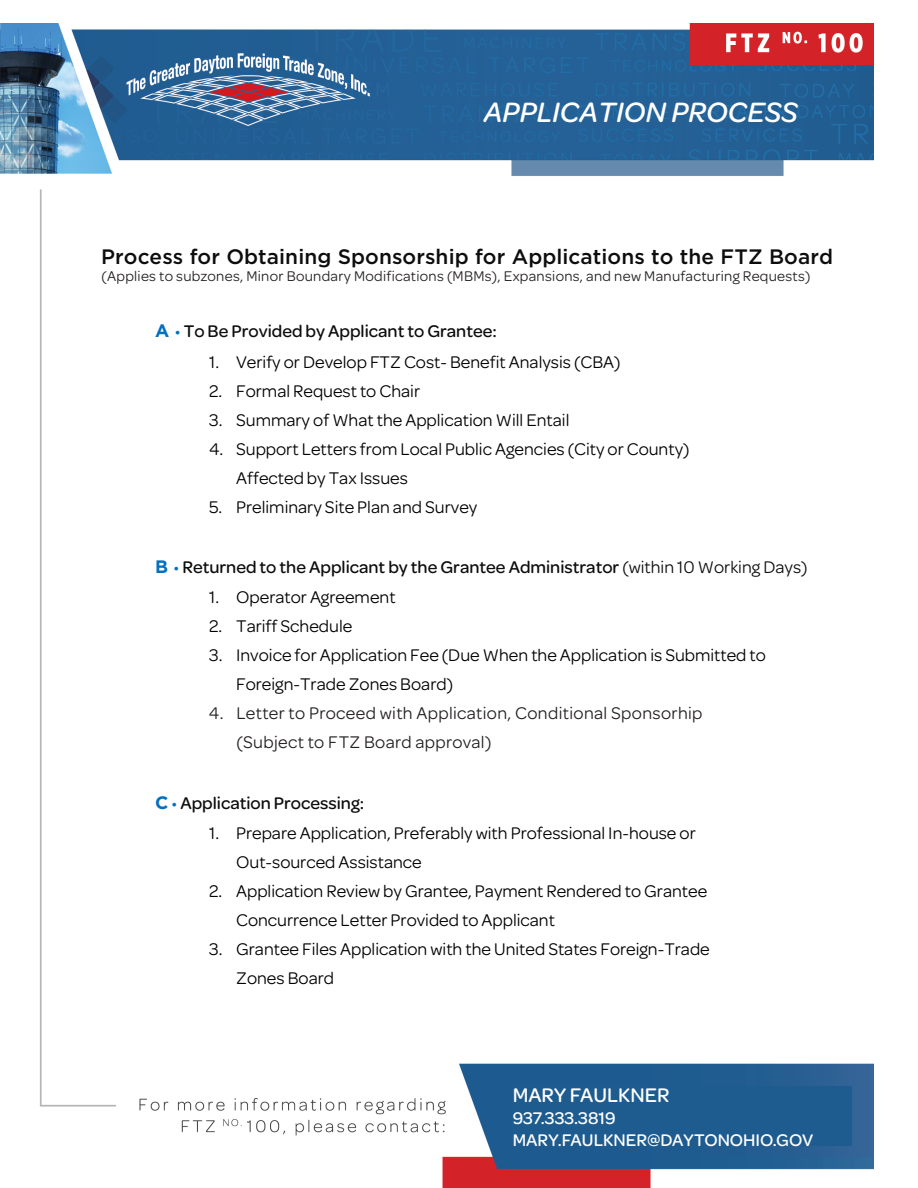
<style>
.page{position:relative;width:918px;height:1188px;background:#fff}
.page>*{position:absolute;margin:0;border:0;box-sizing:border-box;transform-origin:0 0}
.t1{font:italic 500 29.85px "Omnes";color:#fff}
.t2{font:500 21px "Omnes";color:#fff}
.t3{font:500 20.85px "Gotham";letter-spacing:.005em;color:#0d0d0d}
.t4{font:18px/29.1px "Omnes";color:#000}
.t5{font:500 18px "Omnes";color:#0d0d0d}
.t6{font:18px/28.5px "Omnes";letter-spacing:.02em;color:#231f20}
.t7{font:500 18px/21.6px "Omnes";color:#fff}
.t8{font:15.9px "Omnes";letter-spacing:-.005em;color:#0d0d0d}
.t9{font:15px "Omnes";letter-spacing:.02em;color:#231f20}
.s1{font-family:"Gotham";font-weight:700;color:#0070c1}
.s2{font-weight:400;color:#0070c1}
.s3{font-weight:400}
</style>
<div class="page">
<img style="left:0;top:24px;width:873px;height:1164px">
<div style="left:99px;top:270px;width:525px;height:21px;background:#fff"></div>
<div style="left:513px;top:1086px;width:339px;height:60px;background:#1e5c8f"></div>
<div style="left:102px;top:269px;width:739px;height:12px;background:#fff"></div>
<div style="left:209px;top:705px;width:602px;height:51px;background:#fff"></div>
<p class="t1" style="left:484px;top:91px;width:316px">APPLICATION PROCESS</p>
<p class="t3" style="left:101px;top:243px;width:733px">Process for Obtaining Sponsorship for Applications to the FTZ Board</p>
<p class="t8" style="left:101px;top:266px;width:510px">(Applies to Sub zones, MBM’s, Expansions, and new Manufacturing Requests)</p>
<p class="t5" style="left:155px;top:319px;width:343px"><span class="s1">A</span> <span class="s2">•</span> To Be Provided by Applicant to Grantee:</p>
<p class="t4" style="left:209px;top:346px;width:413px">1. Verify or Develop FTZ Cost- Benefit Analysis (CBA)</p>
<p class="t4" style="left:209px;top:375px;width:212px">2. Formal Request to Chair</p>
<p class="t4" style="left:209px;top:404px;width:362px">3. Summary of What the Application Will Entail</p>
<p class="t4" style="left:236px;top:433px;width:455px;text-indent:-27px">4. Support Letters from Local Public Agencies (City or County)<br>Affected by Tax Issues</p>
<p class="t4" style="left:209px;top:491px;width:270px">5. Preliminary Site Plan and Survey</p>
<p class="t9" style="left:102px;top:266px;width:711px">(Applies to subzones, Minor Boundary Modifications (MBMs), Expansions, and new Manufacturing Requests)</p>
<p class="t5" style="left:155px;top:555px;width:654px"><span class="s1">B</span> <span class="s2">•</span> Returned to the Applicant by the Grantee Administrator <span class="s3">(within 10 Working Days)</span></p>
<p class="t4" style="left:209px;top:582px;width:188px">1. Operator Agreement</p>
<p class="t4" style="left:209px;top:611px;width:145px">2. Tariff Schedule</p>
<p class="t4" style="left:209px;top:640px;width:558px">3. Invoice for Application Fee (Due When the Application is Submitted to</p>
<p class="t4" style="left:236px;top:669px;width:218px">Foreign-Trade Zones Board)</p>
<p class="t4" style="left:286px;top:698px;width:410px">to Proceed with Ap lication, Conditional Sponsorship.</p>
<p class="t4" style="left:236px;top:727px;width:233px">Subject o FTZ Board approval</p>
<p class="t6" style="left:237px;top:698px;width:468px;text-indent:-28px">4. Letter to Proceed with Application, Conditional Sponsorhip (Subject to FTZ Board approval)</p>
<p class="t5" style="left:155px;top:790px;width:211px"><span class="s1">C</span> <span class="s2">•</span> Application Processing:</p>
<p class="t4" style="left:236px;top:817px;width:461px;text-indent:-27px">1. Prepare Application, Preferably with Professional In-house or<br>Out-sourced Assistance</p>
<p class="t4" style="left:236px;top:875px;width:473px;text-indent:-27px">2. Application Review by Grantee, Payment Rendered to Grantee<br>Concurrence Letter Provided to Applicant</p>
<p class="t4" style="left:236px;top:933px;width:475px;text-indent:-27px">3. Grantee Files Application with the United States Foreign-Trade<br>Zones Board</p>
<p class="t2" style="left:513px;top:1081px;width:158px">MARY FAULKNER</p>
<p class="t7" style="left:513px;top:1106px;width:302px">937.333.3819<br>MARY.FAULKNER@DAYTONOHIO.GOV</p>
</div>
